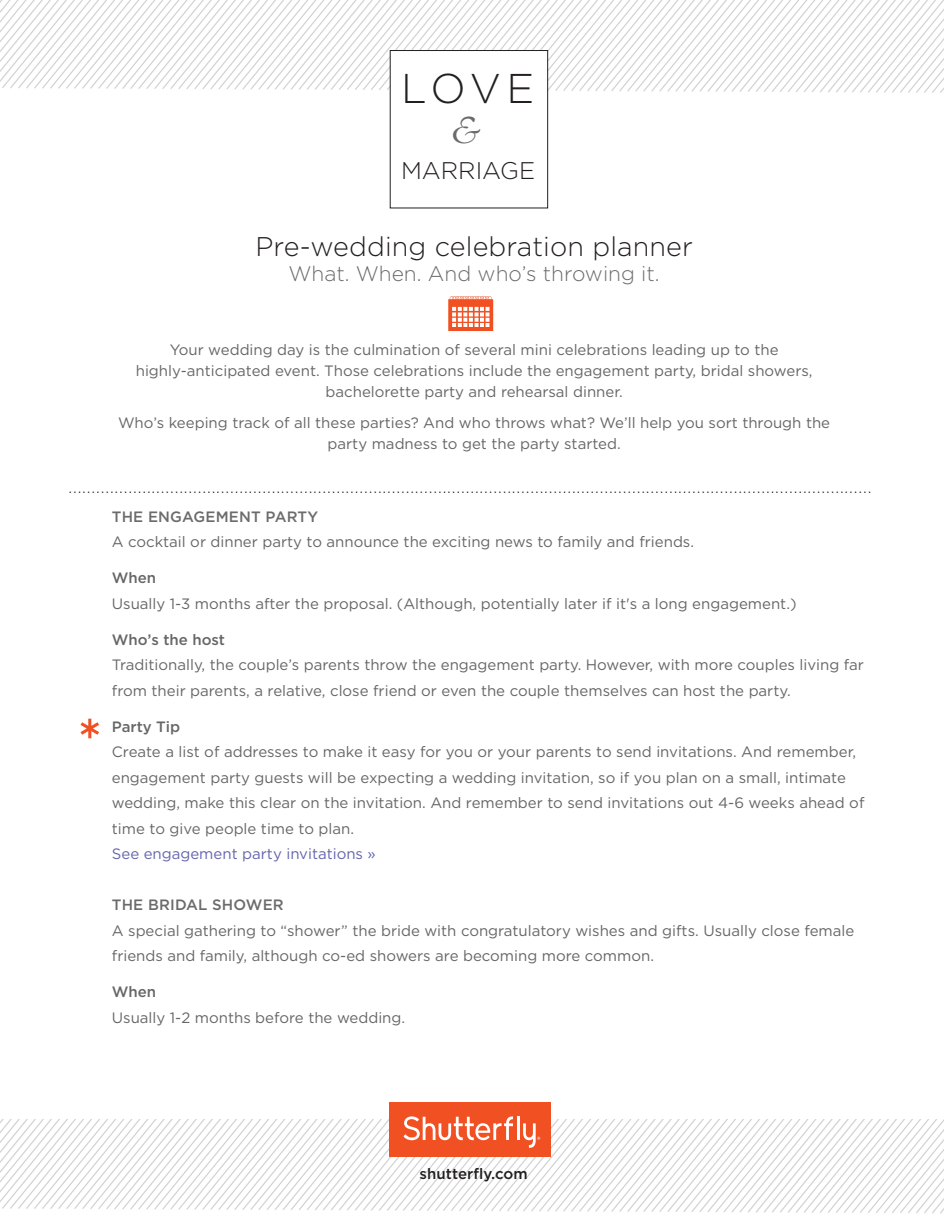
<style>
.page{position:relative;width:945px;height:1215px;background:#fff}
.page>*{position:absolute;margin:0;border:0;box-sizing:border-box;transform-origin:0 0}
.t1{font:300 41.55px "Gotham";color:#231f20}
.t2{font:italic 300 41.55px "ITC Garamond Std";color:#6c6b6b}
.t3{font:300 27px "Gotham";letter-spacing:.005em;color:#231f20}
.t4{font:300 24px "Gotham";color:#231f20}
.t5{font:300 21px "Gotham";color:#6c6b6b}
.t6{font:300 16.5px "Gotham";color:#231f20}
.t7{font:15px/25.5px "Gotham";color:#666;text-align:center}
.t8{font:15px/25.5px "Gotham";color:#676666}
.t9{font:500 15px "Gotham";letter-spacing:.01em;color:#6c6b6b}
.t10{font:15px "Gotham";color:#6465ae}
.t11{font:500 15px "Gotham";color:#666}
.t12{font:500 15px "Gotham";letter-spacing:.005em;color:#231f20}
.t13{font:500 15px "Gotham";color:#676666}
</style>
<div class="page">
<svg style="left:0;top:0;width:944px;height:93px"></svg>
<div style="left:390px;top:50px;width:158px;height:158px;background:#fff;border:1px solid #231f20"></div>
<div style="left:389px;top:1102px;width:162px;height:55px;background:#f15122"></div>
<svg style="left:0;top:1116px;width:944px;height:98px"></svg>
<svg style="left:81px;top:719px;width:18px;height:19px"></svg>
<svg style="left:448px;top:296px;width:45px;height:35px"></svg>
<h1 class="t1" style="left:401px;top:62px;width:135px">LOVE</h1>
<h1 class="t2" style="left:452px;top:107px;width:28px">&amp;</h1>
<h3 class="t4" style="left:401px;top:156px;width:136px">MARRIAGE</h3>
<h2 class="t3" style="left:255px;top:230px;width:439px">Pre-wedding celebration planner</h2>
<h3 class="t5" style="left:289px;top:261px;width:373px">What. When. And who’s throwing it.</h3>
<p class="t7" style="left:136px;top:339px;width:678px;line-height:21px">Your wedding day is the culmination of several mini celebrations leading up to the highly-anticipated event. Those celebrations include the engagement party, bridal showers, bachelorette party and rehearsal dinner.</p>
<p class="t7" style="left:118px;top:412px;width:714px;line-height:21px">Who’s keeping track of all these parties? And who throws what? We’ll help you sort through the party madness to get the party started.</p>
<p class="t6" style="left:68px;top:477px;width:805px">..............................................................................................................................................................................</p>
<p class="t9" style="left:112px;top:506px;width:208px">THE ENGAGEMENT PARTY</p>
<p class="t7" style="left:112px;top:529px;width:584px">A cocktail or dinner party to announce the exciting news to family and friends.</p>
<p class="t11" style="left:112px;top:568px;width:46px">When</p>
<p class="t7" style="left:112px;top:590px;width:686px">Usually 1-3 months after the proposal. (Although, potentially later if it's a long engagement.)</p>
<p class="t11" style="left:112px;top:629px;width:115px">Who’s the host</p>
<p class="t7" style="left:112px;top:652px;width:754px;text-align:left">Traditionally, the couple’s parents throw the engagement party. However, with more couples living far from their parents, a relative, close friend or even the couple themselves can host the party.</p>
<p class="t11" style="left:112px;top:716px;width:70px">Party Tip</p>
<p class="t7" style="left:112px;top:739px;width:754px;text-align:left">Create a list of addresses to make it easy for you or your parents to send invitations. And remember, engagement party guests will be expecting a wedding invitation, so if you plan on a small, intimate wedding, make this clear on the invitation. And remember to send invitations out 4-6 weeks ahead of time to give people time to plan.</p>
<p class="t10" style="left:112px;top:844px;width:266px">See engagement party invitations »</p>
<p class="t9" style="left:112px;top:895px;width:173px">THE BRIDAL SHOWER</p>
<p class="t8" style="left:112px;top:917px;width:744px">A special gathering to “shower” the bride with congratulatory wishes and gifts. Usually close female friends and family, although co-ed showers are becoming more common.</p>
<p class="t13" style="left:112px;top:982px;width:46px">When</p>
<p class="t8" style="left:112px;top:1004px;width:295px">Usually 1-2 months before the wedding.</p>
<p class="t12" style="left:420px;top:1164px;width:110px">shutterfly.com</p>
</div>
